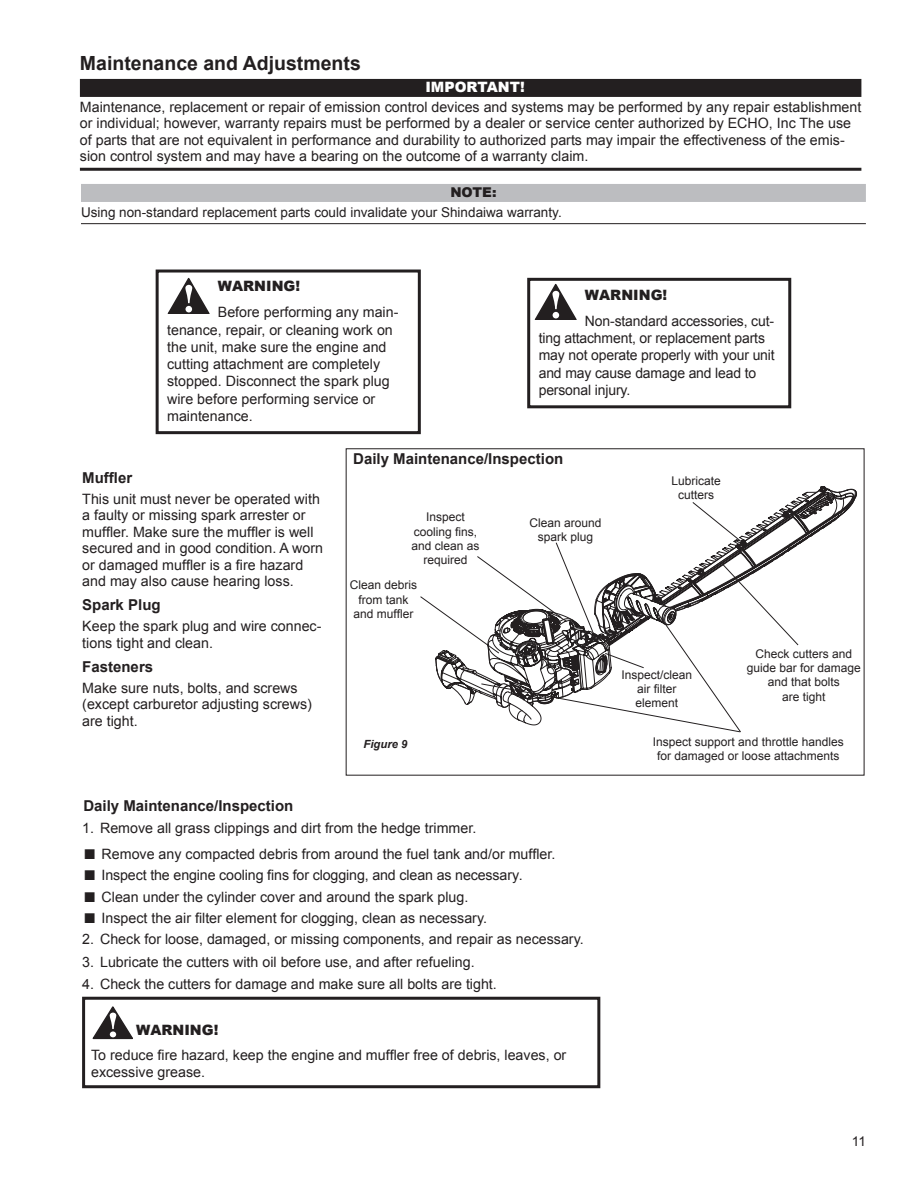
<style>
.page{position:relative;width:918px;height:1188px;background:#fff}
.page>*{position:absolute;margin:0;border:0;box-sizing:border-box;transform-origin:0 0}
.Pg_Heads{font:700 19.5px "Arial";color:#231f20}
.Subhead_2{font:700 15px "Arial";color:#231f20}
.Important_text{font:14.25px/16.5px "Arial";color:#231f20}
.Warning_text{font:14.25px/17.2px "Arial";color:#231f20}
.Body_text{font:14.25px/16.5px "Arial";color:#231f20}
.Boxed_text{font:14.25px/16.5px "Arial";color:#231f20}
.Warning{font:900 14.25px "Arial";color:#231f20}
.Important{font:900 14.25px "Arial";color:#fff}
.Note_text{font:13.5px "Arial";color:#231f20}
.Note{font:900 13.5px "Arial";color:#231f20}
.Callout{font:12px/14.2px "Arial";color:#231f20;text-align:center}
.Fig__Title{font:italic 700 11.25px "Arial";color:#231f20}
.s1{font-size:21px}
</style>
<div class="page">
<div style="left:80px;top:79px;width:781px;height:18px;background:#231f20"></div>
<hr style="left:80px;top:168px;width:781px;height:3px;background:#231f20">
<svg style="left:420px;top:486px;width:437px;height:247px"></svg>
<div style="left:81px;top:184px;width:785px;height:18px;background:#bcbdc0"></div>
<hr style="left:81px;top:223px;width:785px;height:1px;background:#231f20">
<div style="left:156px;top:270px;width:265px;height:164px;border:3px solid #231f20"></div>
<div style="left:527px;top:278px;width:264px;height:130px;border:3px solid #231f20"></div>
<svg style="left:534px;top:284px;width:43px;height:36px"></svg>
<svg style="left:167px;top:278px;width:43px;height:36px"></svg>
<div style="left:82px;top:997px;width:518px;height:91px;border:3px solid #231f20"></div>
<svg style="left:92px;top:1006px;width:41px;height:34px"></svg>
<p class="Pg_Heads" style="left:80px;top:50px;width:282px">Maintenance and Adjustments</p>
<p class="Important" style="left:425px;top:77px;width:101px">IMPORTANT!</p>
<p class="Important_text" style="left:80px;top:98px;width:783px">Maintenance, replacement or repair of emission control devices and systems may be performed by any repair establishment or individual; however, warranty repairs must be performed by a dealer or service center authorized by ECHO, Inc The use of parts that are not equivalent in performance and durability to authorized parts may impair the effectiveness of the emis&shy;sion control system and may have a bearing on the outcome of a warranty claim.</p>
<p class="Note" style="left:450px;top:183px;width:48px">NOTE:</p>
<p class="Note_text" style="left:81px;top:203px;width:482px">Using non-standard replacement parts could invalidate your Shindaiwa warranty.</p>
<p class="Warning" style="left:218px;top:276px;width:84px">WARNING!</p>
<p class="Warning_text" style="left:167px;top:304px;width:233px;text-indent:51px">Before performing any main&shy;tenance, repair, or cleaning work on the unit, make sure the engine and cutting attachment are completely stopped. Disconnect the spark plug wire before performing service or maintenance.</p>
<p class="Warning" style="left:585px;top:284px;width:84px">WARNING!</p>
<p class="Warning_text" style="left:539px;top:312px;width:238px;text-indent:46px">Non-standard accessories, cut&shy;ting attachment, or replacement parts may not operate properly with your unit and may cause damage and lead to personal injury.</p>
<p class="Subhead_2" style="left:82px;top:467px;width:51px">Muffler</p>
<p class="Body_text" style="left:82px;top:491px;width:242px">This unit must never be operated with a faulty or missing spark arrester or muffler. Make sure the muffler is well secured and in good condition. A worn or damaged muffler is a fire hazard and may also cause hearing loss.</p>
<p class="Subhead_2" style="left:82px;top:595px;width:80px">Spark Plug</p>
<p class="Body_text" style="left:82px;top:618px;width:241px">Keep the spark plug and wire connec&shy;tions tight and clean.</p>
<p class="Subhead_2" style="left:82px;top:656px;width:72px">Fasteners</p>
<p class="Body_text" style="left:82px;top:680px;width:231px">Make sure nuts, bolts, and screws (except carburetor adjusting screws) are tight.</p>
<p class="Subhead_2" style="left:83px;top:795px;width:212px">Daily Maintenance/Inspection</p>
<p class="Subhead_2" style="left:353px;top:449px;width:212px">Daily Maintenance/Inspection</p>
<p class="Callout" style="left:411px;top:510px;width:70px">Inspect cooling fins, and clean as required</p>
<p class="Callout" style="left:529px;top:515px;width:74px">Clean around spark plug</p>
<p class="Callout" style="left:350px;top:578px;width:69px">Clean debris from tank and muffler</p>
<p class="Callout" style="left:672px;top:473px;width:51px">Lubricate cutters</p>
<p class="Callout" style="left:622px;top:667px;width:72px">Inspect/clean air filter element</p>
<p class="Callout" style="left:747px;top:646px;width:115px">Check cutters and guide bar for damage and that bolts<br>are tight</p>
<p class="Fig__Title" style="left:364px;top:736px;width:45px">Figure 9</p>
<p class="Callout" style="left:653px;top:734px;width:192px">Inspect support and throttle handles for damaged or loose attachments</p>
<p class="Important_text" style="left:82px;top:820px;width:396px">1. Remove all grass clippings and dirt from the hedge trimmer.</p>
<p class="Important_text" style="left:84px;top:846px;width:473px"><span class="s1">■</span> Remove any compacted debris from around the fuel tank and/or muffler.</p>
<p class="Important_text" style="left:84px;top:867px;width:441px"><span class="s1">■</span> Inspect the engine cooling fins for clogging, and clean as necessary.</p>
<p class="Important_text" style="left:84px;top:888px;width:386px"><span class="s1">■</span> Clean under the cylinder cover and around the spark plug.</p>
<p class="Important_text" style="left:84px;top:910px;width:405px"><span class="s1">■</span> Inspect the air filter element for clogging, clean as necessary.</p>
<p class="Important_text" style="left:82px;top:931px;width:503px">2. Check for loose, damaged, or missing components, and repair as necessary.</p>
<p class="Important_text" style="left:82px;top:953px;width:394px">3. Lubricate the cutters with oil before use, and after refueling.</p>
<p class="Important_text" style="left:82px;top:976px;width:416px">4. Check the cutters for damage and make sure all bolts are tight.</p>
<p class="Warning" style="left:136px;top:1020px;width:84px">WARNING!</p>
<p class="Boxed_text" style="left:91px;top:1047px;width:477px">To reduce fire hazard, keep the engine and muffler free of debris, leaves, or excessive grease.</p>
<p class="Note_text" style="left:852px;top:1132px;width:16px">11</p>
</div>
